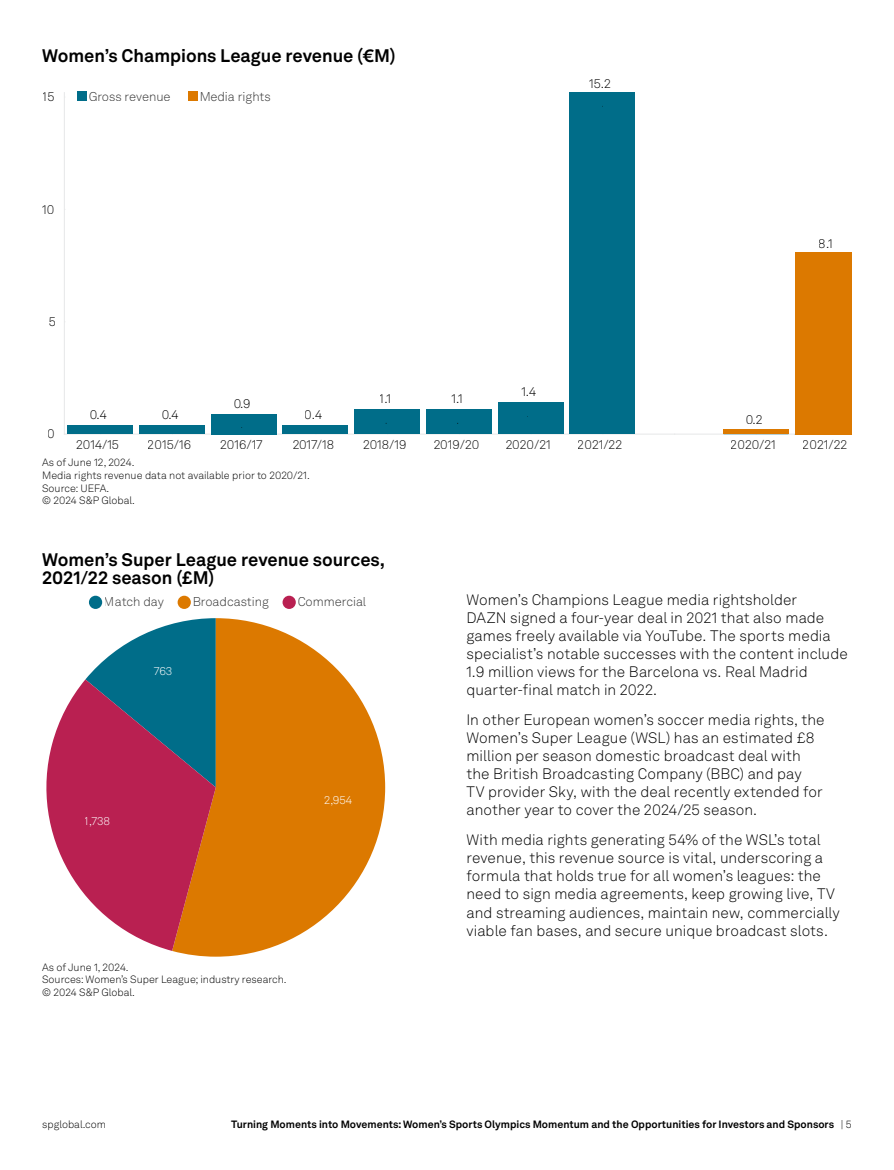
<style>
.page{position:relative;width:894px;height:1170px;background:#fff}
.page>*{position:absolute;margin:0;border:0;box-sizing:border-box;transform-origin:0 0}
.t1{font:700 18px/18px "Akkurat LL";color:#000}
.t2{font:300 15px/18px "Akkurat LL";letter-spacing:.005em;color:#000}
.t3{font:300 12.6px "Akkurat LL";color:#0a0a0a}
.t4{font:300 12.6px "Akkurat LL";color:#333}
.t5{font:300 12.6px "Akkurat LL";color:#000}
.t6{font:300 11.4px "Akkurat LL";color:#fff}
.t7{font:300 10.5px/12.6px "Akkurat LL";color:#000}
.t8{font:700 10.5px "Akkurat LL";color:#000}
.s1{font-weight:300}
</style>
<div class="page">
<hr style="left:64px;top:433px;width:787px;height:1px;background:#e6e7e8">
<hr style="left:64px;top:93px;width:1px;height:341px;background:#e6e7e8">
<div style="left:68px;top:425px;width:65px;height:9px;background:#006d89"></div>
<div style="left:139px;top:425px;width:65px;height:9px;background:#006d89"></div>
<div style="left:211px;top:414px;width:65px;height:20px;background:#006d89"></div>
<div style="left:283px;top:425px;width:65px;height:9px;background:#006d89"></div>
<div style="left:354px;top:409px;width:65px;height:25px;background:#006d89"></div>
<div style="left:426px;top:409px;width:65px;height:25px;background:#006d89"></div>
<div style="left:498px;top:403px;width:65px;height:31px;background:#006d89"></div>
<div style="left:569px;top:93px;width:65px;height:341px;background:#006d89"></div>
<div style="left:723px;top:429px;width:65px;height:5px;background:#dc7900"></div>
<div style="left:794px;top:252px;width:57px;height:182px;background:#dc7900"></div>
<svg style="left:820px;top:434px;width:12px;height:1px"></svg>
<svg style="left:587px;top:92px;width:25px;height:1px"></svg>
<svg style="left:667px;top:433px;width:12px;height:2px"></svg>
<svg style="left:743px;top:434px;width:21px;height:1px"></svg>
<div style="left:77px;top:91px;width:9px;height:10px;background:#006d89"></div>
<div style="left:188px;top:91px;width:10px;height:10px;background:#dc7900"></div>
<svg style="left:86px;top:624px;width:86px;height:55px"></svg>
<svg style="left:172px;top:618px;width:213px;height:338px;fill:#dc7900"></svg>
<svg style="left:46px;top:679px;width:170px;height:272px;background:#a9536d"></svg>
<div style="left:89px;top:596px;width:13px;height:13px;background:#006d89;border-radius:50%"></div>
<div style="left:177px;top:596px;width:14px;height:13px;background:#dc7900;border-radius:50%"></div>
<div style="left:282px;top:596px;width:14px;height:13px;background:#b92051;border-radius:50%"></div>
<p class="t1" style="left:42px;top:45px;width:355px">Women’s Champions League revenue (€M)</p>
<p class="t3" style="left:43px;top:88px;width:13px">15</p>
<p class="t4" style="left:88px;top:87px;width:84px">Gross revenue</p>
<p class="t4" style="left:199px;top:87px;width:73px">Media rights</p>
<p class="t3" style="left:42px;top:200px;width:14px">10</p>
<p class="t3" style="left:48px;top:313px;width:9px">5</p>
<p class="t5" style="left:597px;top:73px;width:9px">0</p>
<p class="t5" style="left:589px;top:75px;width:23px">15.2</p>
<p class="t5" style="left:818px;top:235px;width:16px">8.1</p>
<p class="t3" style="left:48px;top:425px;width:9px">0</p>
<p class="t5" style="left:521px;top:383px;width:16px">1.4</p>
<p class="t5" style="left:380px;top:390px;width:13px">1.1</p>
<p class="t5" style="left:451px;top:390px;width:13px">1.1</p>
<p class="t5" style="left:382px;top:390px;width:9px">0</p>
<p class="t5" style="left:454px;top:390px;width:9px">0</p>
<p class="t5" style="left:233px;top:395px;width:19px">0.9</p>
<p class="t5" style="left:89px;top:406px;width:19px">0.4</p>
<p class="t5" style="left:161px;top:406px;width:19px">0.4</p>
<p class="t5" style="left:304px;top:406px;width:19px">0.4</p>
<p class="t5" style="left:745px;top:410px;width:19px">0.2</p>
<p class="t5" style="left:96px;top:406px;width:9px">0</p>
<p class="t5" style="left:167px;top:406px;width:9px">0</p>
<p class="t5" style="left:311px;top:406px;width:9px">0</p>
<p class="t5" style="left:751px;top:419px;width:9px">0</p>
<p class="t3" style="left:76px;top:435px;width:44px">2014/15</p>
<p class="t3" style="left:148px;top:435px;width:45px">2015/16</p>
<p class="t3" style="left:220px;top:435px;width:44px">2016/17</p>
<p class="t3" style="left:292px;top:435px;width:43px">2017/18</p>
<p class="t3" style="left:363px;top:435px;width:45px">2018/19</p>
<p class="t3" style="left:433px;top:435px;width:47px">2019/20</p>
<p class="t3" style="left:505px;top:435px;width:47px">2020/21</p>
<p class="t3" style="left:577px;top:435px;width:46px">2021/22</p>
<p class="t3" style="left:730px;top:435px;width:47px">2020/ 21</p>
<p class="t3" style="left:802px;top:435px;width:46px">2021/ 22</p>
<p class="t7" style="left:42px;top:456px;width:269px">As of June 12, 2024.<br>Media rights revenue data not available prior to 2020/21.<br>Source: UEFA.<br>© 2024 S&amp;P Global.</p>
<p class="t1" style="left:42px;top:549px;width:344px">Women’s Super League revenue sources,<br>2021/22 season (£M)</p>
<p class="t4" style="left:104px;top:593px;width:61px">Match day</p>
<p class="t4" style="left:192px;top:593px;width:78px">Broadcasting</p>
<p class="t4" style="left:297px;top:593px;width:70px">Commercial</p>
<p class="t6" style="left:154px;top:663px;width:20px">763</p>
<p class="t6" style="left:85px;top:813px;width:27px">1,738</p>
<p class="t6" style="left:324px;top:791px;width:30px">2,954</p>
<p class="t7" style="left:42px;top:960px;width:246px">As of June 1, 2024.<br>Sources: Women’s Super League; industry research. © 2024 S&amp;P Global.</p>
<p class="t2" style="left:466px;top:591px;width:382px">Women’s Champions League media rightsholder<br>DAZN signed a four-year deal in 2021 that also made games freely available via YouTube. The sports media specialist’s notable successes with the content include 1.9 million views for the Barcelona vs. Real Madrid quarter-final match in 2022.</p>
<p class="t2" style="left:466px;top:711px;width:359px">In other European women’s soccer media rights, the Women’s Super League (WSL) has an estimated £8 million per season domestic broadcast deal with the British Broadcasting Company (BBC) and pay<br>TV provider Sky, with the deal recently extended for another year to cover the 2024/25 season.</p>
<p class="t2" style="left:466px;top:831px;width:375px">With media rights generating 54% of the WSL’s total revenue, this revenue source is vital, underscoring a formula that holds true for all women’s leagues: the need to sign media agreements, keep growing live, TV and streaming audiences, maintain new, commercially viable fan bases, and secure unique broadcast slots.</p>
<p class="t7" style="left:42px;top:1117px;width:65px">spglobal.com</p>
<p class="t8" style="left:231px;top:1116px;width:622px">Turning Moments into Movements: Women’s Sports Olympics Momentum and the Opportunities for Investors and Sponsors <span class="s1">| 5</span></p>
</div>
